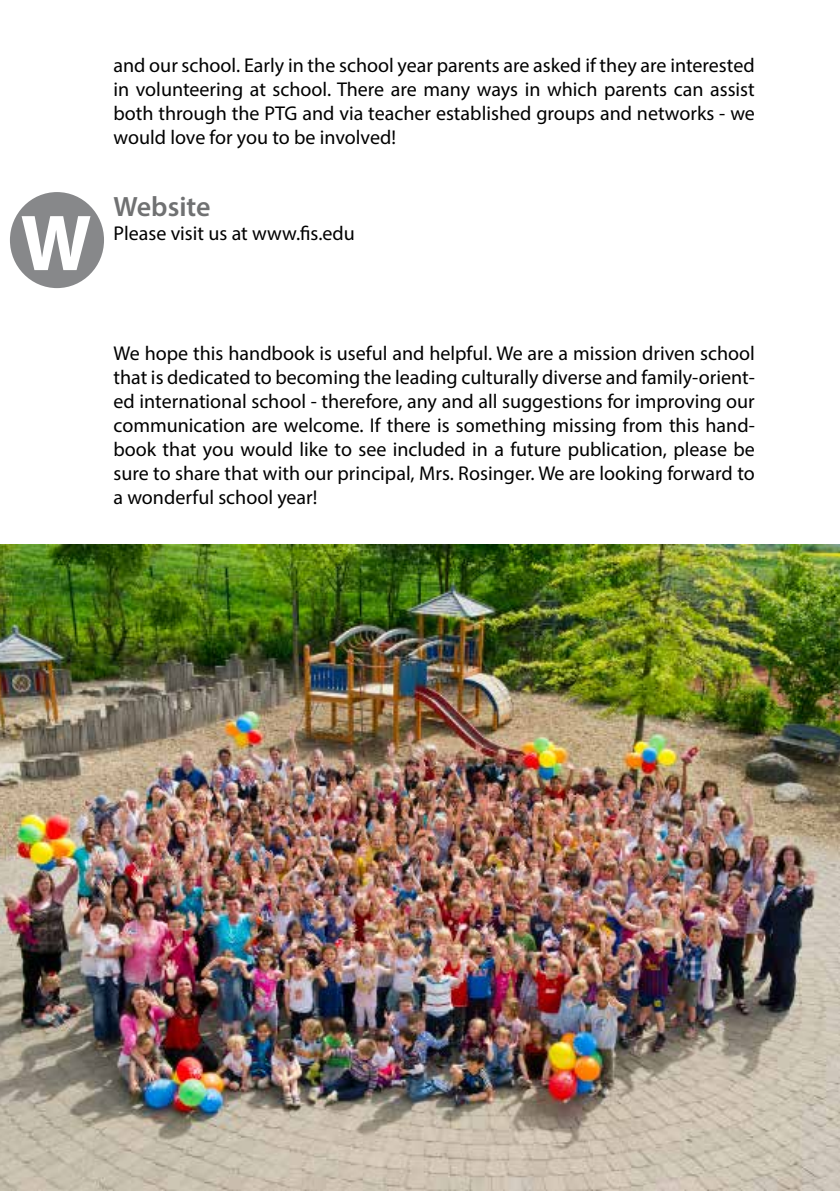
<style>
.page{position:relative;width:840px;height:1191px;background:#fff}
.page>*{position:absolute;margin:0;border:0;box-sizing:border-box;transform-origin:0 0}
.t1{font:700 80px "Myriad Pro";color:#fff}
.t2{font:600 28px "Myriad Pro";color:#707172}
.t3{font:20px/24px "Myriad Pro";color:#000;text-align:justify}
</style>
<div class="page">
<div style="left:10px;top:192px;width:94px;height:96px;background:#87888a;border-radius:50%"></div>
<img style="left:0;top:544px;width:839px;height:647px">
<h1 class="t1" style="left:20px;top:191px;width:73px">W</h1>
<p class="t3" style="left:113px;top:53px;width:642px">and our school. Early in the school year parents are asked if they are interested in volunteering at school. There are many ways in which parents can assist both through the PTG and via teacher established groups and networks - we would love for you to be involved!</p>
<h2 class="t2" style="left:113px;top:189px;width:99px">Website</h2>
<p class="t3" style="left:113px;top:221px;width:243px">Please visit us at www.fis.edu</p>
<p class="t3" style="left:113px;top:341px;width:642px">We hope this handbook is useful and helpful. We are a mission driven school that is dedicated to becoming the leading culturally diverse and family-orient&shy;ed international school - therefore, any and all suggestions for improving our communication are welcome. If there is something missing from this hand&shy;book that you would like to see included in a future publication, please be sure to share that with our principal, Mrs. Rosinger. We are looking forward to a wonderful school year!</p>
</div>
